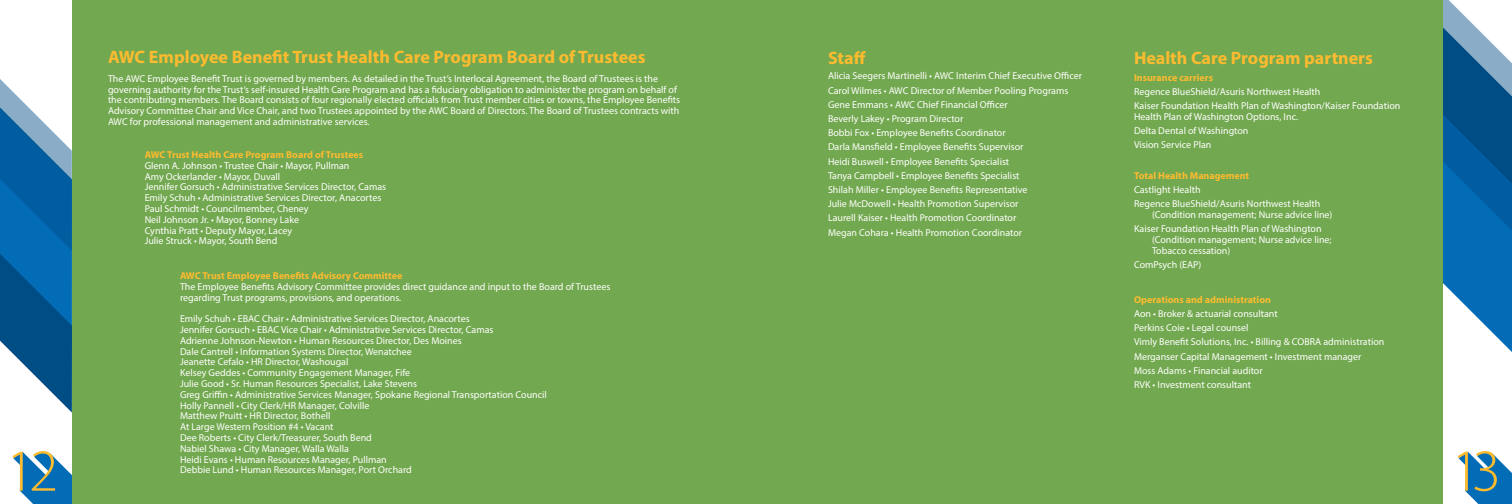
<style>
.page{position:relative;width:1512px;height:504px;background:#fff}
.page>*{position:absolute;margin:0;border:0;box-sizing:border-box;transform-origin:0 0}
.t1{font:300 60px "Myriad Pro";color:#fdbb30}
.t2{font:700 18px "Myriad Pro";color:#fdbb30}
.t3{font:10px/10.8px "Myriad Pro";color:#fff}
.t4{font:700 10px "Myriad Pro";color:#fdbb30}
</style>
<div class="page">
<svg style="left:1442px;top:0;width:70px;height:352px"></svg>
<svg style="left:0;top:79px;width:72px;height:334px"></svg>
<div style="left:72px;top:0;width:1370px;height:504px;background:#72a84f"></div>
<svg style="left:13px;top:452px;width:59px;height:52px"></svg>
<svg style="left:1459px;top:452px;width:53px;height:52px"></svg>
<h2 class="t2" style="left:108px;top:45px;width:539px">AWC Employee Benefit Trust Health Care Program Board of Trustees</h2>
<p class="t3" style="left:108px;top:73px;width:574px">The AWC Employee Benefit Trust is governed by members. As detailed in the Trust’s Interlocal Agreement, the Board of Trustees is the governing authority for the Trust’s self-insured Health Care Program and has a fiduciary obligation to administer the program on behalf of the contributing members. The Board consists of four regionally elected officials from Trust member cities or towns, the Employee Benefits Advisory Committee Chair and Vice Chair, and two Trustees appointed by the AWC Board of Directors. The Board of Trustees contracts with AWC for professional management and administrative services.</p>
<h2 class="t2" style="left:828px;top:46px;width:39px">Staff</h2>
<p class="t3" style="left:828px;top:69px;width:256px;line-height:14.2px">Alicia Seegers Martinelli • AWC Interim Chief Executive Officer Carol Wilmes • AWC Director of Member Pooling Programs Gene Emmans • AWC Chief Financial Officer<br>Beverly Lakey • Program Director<br>Bobbi Fox • Employee Benefits Coordinator<br>Darla Mansfield • Employee Benefits Supervisor<br>Heidi Buswell • Employee Benefits Specialist<br>Tanya Campbell • Employee Benefits Specialist<br>Shilah Miller • Employee Benefits Representative<br>Julie McDowell • Health Promotion Supervisor<br>Laurell Kaiser • Health Promotion Coordinator<br>Megan Cohara • Health Promotion Coordinator</p>
<h2 class="t2" style="left:1134px;top:46px;width:240px">Health Care Program partners</h2>
<p class="t4" style="left:1134px;top:71px;width:81px">Insurance carriers</p>
<p class="t3" style="left:1134px;top:84px;width:268px;line-height:14.2px">Regence BlueShield/Asuris Northwest Health<br>Kaiser Foundation Health Plan of Washington/Kaiser Foundation</p>
<p class="t3" style="left:1134px;top:109px;width:166px;line-height:14.2px">Health Plan of Washington Options, Inc.<br>Delta Dental of Washington<br>Vision Service Plan</p>
<p class="t4" style="left:1134px;top:169px;width:117px">Total Health Management</p>
<p class="t3" style="left:1134px;top:182px;width:188px;line-height:14.2px">Castlight Health<br>Regence BlueShield/Asuris Northwest Health</p>
<p class="t3" style="left:1134px;top:207px;width:200px;line-height:14.2px;text-indent:18px">(Condition management; Nurse advice line)<br>Kaiser Foundation Health Plan of Washington</p>
<p class="t3" style="left:1152px;top:234px;width:181px">(Condition management; Nurse advice line;<br>Tobacco cessation)</p>
<p class="t3" style="left:1134px;top:259px;width:69px">ComPsych (EAP)</p>
<p class="t4" style="left:1134px;top:293px;width:139px">Operations and administration</p>
<p class="t3" style="left:1134px;top:306px;width:252px;line-height:14.2px">Aon • Broker &amp; actuarial consultant<br>Perkins Coie • Legal counsel<br>Vimly Benefit Solutions, Inc. • Billing &amp; COBRA administration Merganser Capital Management • Investment manager Moss Adams • Financial auditor<br>RVK • Investment consultant</p>
<p class="t4" style="left:145px;top:148px;width:220px">AWC Trust Health Care Program Board of Trustees</p>
<p class="t3" style="left:145px;top:160px;width:243px">Glenn A. Johnson • Trustee Chair • Mayor, Pullman<br>Amy Ockerlander • Mayor, Duvall<br>Jennifer Gorsuch • Administrative Services Director, Camas Emily Schuh • Administrative Services Director, Anacortes Paul Schmidt • Councilmember, Cheney<br>Neil Johnson Jr. • Mayor, Bonney Lake<br>Cynthia Pratt • Deputy Mayor, Lacey<br>Julie Struck • Mayor, South Bend</p>
<p class="t4" style="left:180px;top:269px;width:224px">AWC Trust Employee Benefits Advisory Committee</p>
<p class="t3" style="left:180px;top:281px;width:432px">The Employee Benefits Advisory Committee provides direct guidance and input to the Board of Trustees regarding Trust programs, provisions, and operations.</p>
<p class="t3" style="left:180px;top:313px;width:368px">Emily Schuh • EBAC Chair • Administrative Services Director, Anacortes<br>Jennifer Gorsuch • EBAC Vice Chair • Administrative Services Director, Camas<br>Adrienne Johnson-Newton • Human Resources Director, Des Moines<br>Dale Cantrell • Information Systems Director, Wenatchee<br>Jeanette Cefalo • HR Director, Washougal<br>Kelsey Geddes • Community Engagement Manager, Fife<br>Julie Good • Sr. Human Resources Specialist, Lake Stevens<br>Greg Griffin • Administrative Services Manager, Spokane Regional Transportation Council Holly Pannell • City Clerk/HR Manager, Colville<br>Matthew Pruitt • HR Director, Bothell<br>At Large Western Position #4 • Vacant<br>Dee Roberts • City Clerk/Treasurer, South Bend<br>Nabiel Shawa • City Manager, Walla Walla<br>Heidi Evans • Human Resources Manager, Pullman<br>Debbie Lund • Human Resources Manager, Port Orchard</p>
<h1 class="t1" style="left:6px;top:438px;width:54px">12</h1>
<h1 class="t1" style="left:1451px;top:438px;width:52px">13</h1>
</div>
